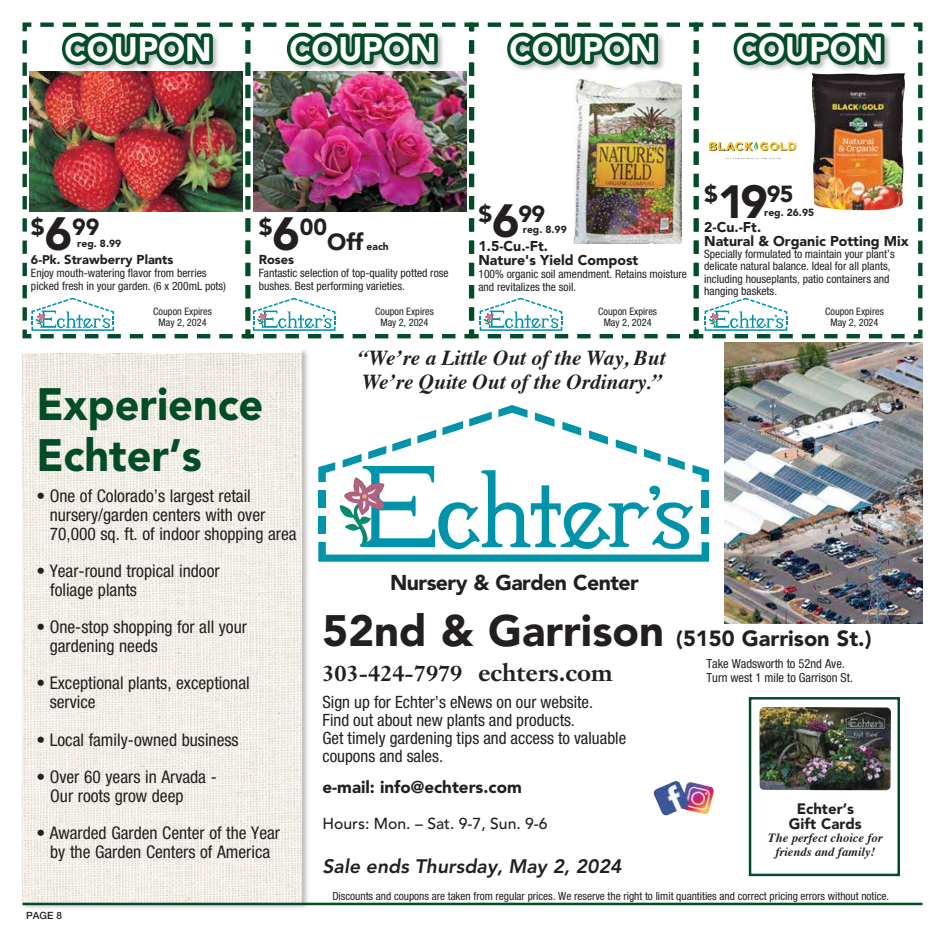
<style>
.page{position:relative;width:945px;height:945px;background:#fff}
.page>*{position:absolute;margin:0;border:0;box-sizing:border-box;transform-origin:0 0}
.t1{font:900 45px/51.2px "Avenir LT Std";color:#024d27;scale:.96 1}
.t2{font:900 33.88px "Avenir LT Std";color:#fff;scale:.96 1}
.t3{font:900 23.12px "Avenir LT Std";color:#231f20}
.t4{font:900 21.88px "Avenir LT Std";color:#231f20}
.t5{font:700 21.88px "Janson Text LT Std";color:#231f20}
.t6{font:italic 700 21.25px/23.8px "Times";color:#231f20}
.t7{font:900 21.25px "Avenir LT Std";letter-spacing:-.025em;color:#231f20}
.t8{font:italic 800 19.38px "Avenir LT Std";color:#231f20}
.t9{font:condensed 17.5px/18.8px "Helvetica Neue LT Std";color:#231f20}
.t10{font:condensed 17px/18.1px "Helvetica Neue LT Std";color:#231f20}
.t11{font:900 17px "Avenir LT Std";color:#231f20}
.t12{font:500 15.75px "Avenir LT Std";color:#231f20}
.t13{font:900 15px/15px "Avenir LT Std";color:#231f20;text-align:center}
.t14{font:900 14.12px/14.1px "Avenir LT Std";color:#231f20}
.t15{font:900 12.88px "Avenir LT Std";color:#231f20}
.t16{font:condensed 12.5px/13.8px "Helvetica Neue LT Std";color:#231f20}
.t17{font:italic 700 12.5px/13.8px "Times";color:#231f20;text-align:center}
.t18{font:condensed 11.5px/12.9px "Helvetica Neue LT Std";color:#231f20}
.t19{font:condensed 11.25px "Helvetica Neue LT Std";color:#231f20}
.t20{font:condensed 10.25px/11.5px "Helvetica Neue LT Std";color:#231f20;text-align:center}
.t21{font:900 10.25px "Avenir LT Std";color:#231f20}
.t22{font:500 10px "Helvetica Neue LT Std";color:#231f20}
.s1{font-size:46.25px}
.s2{font-size:12.5px}
.s3{font-size:43.62px}
.s4{font-size:24.25px}
</style>
<div class="page">
<div style="left:21px;top:347px;width:289px;height:564px;background:#231f20;opacity:.3"></div>
<img style="left:22px;top:353px;width:280px;height:550px">
<svg style="left:700px;top:22px;width:223px;height:317px"></svg>
<svg style="left:468px;top:22px;width:232px;height:317px"></svg>
<img style="left:725px;top:343px;width:197px;height:281px">
<img style="left:654px;top:781px;width:60px;height:34px">
<div style="left:749px;top:697px;width:151px;height:179px;border:2px solid #024d27"></div>
<img style="left:759px;top:707px;width:132px;height:83px">
<svg style="left:318px;top:405px;width:391px;height:157px"></svg>
<svg style="left:480px;top:298px;width:205px;height:40px"></svg>
<svg style="left:705px;top:298px;width:204px;height:40px"></svg>
<svg style="left:22px;top:22px;width:211px;height:316px"></svg>
<svg style="left:245px;top:22px;width:211px;height:316px"></svg>
<div style="left:506px;top:31px;width:160px;height:42px;background:#231f20;opacity:.3"></div>
<svg style="left:483px;top:22px;width:197px;height:47px"></svg>
<div style="left:732px;top:31px;width:160px;height:42px;background:#231f20;opacity:.3"></div>
<svg style="left:708px;top:22px;width:197px;height:47px"></svg>
<hr style="left:22px;top:903px;width:900px;height:2px;background:#024d27">
<img style="left:574px;top:80px;width:108px;height:163px">
<img style="left:29px;top:71px;width:214px;height:141px">
<img style="left:812px;top:73px;width:93px;height:137px">
<img style="left:754px;top:142px;width:43px;height:11px">
<img style="left:253px;top:71px;width:214px;height:141px">
<h2 class="t2" style="left:65px;top:29px;width:155px">COUPON</h2>
<h2 class="t2" style="left:289px;top:29px;width:155px">COUPON</h2>
<h2 class="t2" style="left:510px;top:29px;width:155px">COUPON</h2>
<h2 class="t2" style="left:736px;top:29px;width:155px">COUPON</h2>
<h3 class="t3" style="left:478px;top:200px;width:68px">$<span class="s1">6</span>99</h3>
<p class="t14" style="left:478px;top:239px;width:161px">1.5-Cu.-Ft.<br>Nature's Yield Compost</p>
<p class="t18" style="left:478px;top:268px;width:210px">100% organic soil amendment. Retains moisture and revitalizes the soil.</p>
<h3 class="t3" style="left:31px;top:213px;width:70px">$<span class="s1">6</span>99</h3>
<p class="t21" style="left:523px;top:223px;width:45px">reg. 8.99</p>
<p class="t15" style="left:31px;top:252px;width:144px"><span class="s2">6-Pk.</span> Strawberry Plants</p>
<p class="t18" style="left:31px;top:266px;width:196px">Enjoy mouth-watering flavor from berries picked fresh in your garden. (6 x 200mL pots)</p>
<h3 class="t3" style="left:259px;top:213px;width:70px">$<span class="s1">6</span>00</h3>
<h3 class="t3" style="left:327px;top:228px;width:38px">Off</h3>
<p class="t21" style="left:367px;top:240px;width:24px">each</p>
<p class="t21" style="left:77px;top:237px;width:45px">reg. 8.99</p>
<p class="t15" style="left:259px;top:252px;width:37px">Roses</p>
<p class="t18" style="left:259px;top:267px;width:191px">Fantastic selection of top-quality potted rose bushes. Best performing varieties.</p>
<h3 class="t3" style="left:704px;top:180px;width:91px">$<span class="s1">19</span>95</h3>
<p class="t14" style="left:704px;top:220px;width:206px">2-Cu.-Ft.<br>Natural &amp; Organic Potting Mix</p>
<p class="t18" style="left:704px;top:248px;width:192px;line-height:12.2px">Specially formulated to maintain your plant’s delicate natural balance. Ideal for all plants, including houseplants, patio containers and hanging baskets.</p>
<p class="t21" style="left:764px;top:206px;width:52px">reg. 26.95</p>
<p class="t20" style="left:153px;top:305px;width:60px">Coupon Expires<br>May 2, 2024</p>
<p class="t20" style="left:598px;top:305px;width:60px">Coupon Expires<br>May 2, 2024</p>
<p class="t20" style="left:825px;top:305px;width:60px">Coupon Expires<br>May 2, 2024</p>
<p class="t20" style="left:375px;top:305px;width:60px">Coupon Expires<br>May 2, 2024</p>
<h1 class="t1" style="left:36px;top:378px;width:238px">Experience<br>Echter’s</h1>
<h3 class="t9" style="left:50px;top:486px;width:248px;text-indent:-13px">• One of Colorado’s largest retail nursery/garden centers with over<br>70,000 sq. ft. of indoor shopping area</h3>
<h3 class="t9" style="left:50px;top:561px;width:171px;text-indent:-14px">• Year-round tropical indoor foliage plants</h3>
<h3 class="t9" style="left:50px;top:618px;width:199px;text-indent:-13px">• One-stop shopping for all your gardening needs</h3>
<h3 class="t9" style="left:50px;top:674px;width:202px;text-indent:-13px">• Exceptional plants, exceptional service</h3>
<h3 class="t9" style="left:36px;top:730px;width:204px">• Local family-owned business</h3>
<h3 class="t9" style="left:50px;top:768px;width:168px;text-indent:-14px">• Over 60 years in Arvada -<br>Our roots grow deep</h3>
<h3 class="t9" style="left:36px;top:824px;width:245px;text-align:center">• Awarded Garden Center of the Year by the Garden Centers of America</h3>
<p class="t22" style="left:26px;top:910px;width:37px">PAGE 8</p>
<h3 class="t6" style="left:358px;top:344px;width:309px">“We’re a Little Out of the Way, But<br>We’re Quite Out of the Ordinary.”</h3>
<h3 class="t7" style="left:390px;top:570px;width:250px">Nursery &amp; Garden Center</h3>
<h3 class="t4" style="left:323px;top:625px;width:551px"><span class="s3">52nd &amp; Garrison</span> (5150 Garrison St.)</h3>
<h3 class="t5" style="left:323px;top:659px;width:292px">303-424-7979 <span class="s4">echters.com</span></h3>
<h3 class="t10" style="left:323px;top:693px;width:305px">Sign up for Echter’s eNews on our website.<br>Find out about new plants and products.<br>Get timely gardening tips and access to valuable coupons and sales.</h3>
<h3 class="t11" style="left:323px;top:777px;width:201px">e-mail: info@echters.com</h3>
<h3 class="t12" style="left:323px;top:815px;width:227px">Hours: Mon. – Sat. 9-7, Sun. 9-6</h3>
<h3 class="t8" style="left:323px;top:854px;width:301px">Sale ends Thursday, May 2, 2024</h3>
<p class="t19" style="left:332px;top:890px;width:558px">Discounts and coupons are taken from regular prices. We reserve the right to limit quantities and correct pricing errors without notice.</p>
<p class="t16" style="left:706px;top:657px;width:148px">Take Wadsworth to 52nd Ave.<br>Turn west 1 mile to Garrison St.</p>
<h3 class="t13" style="left:789px;top:801px;width:74px">Echter’s<br>Gift Cards</h3>
<p class="t17" style="left:768px;top:830px;width:116px">The perfect choice for friends and family!</p>
</div>
